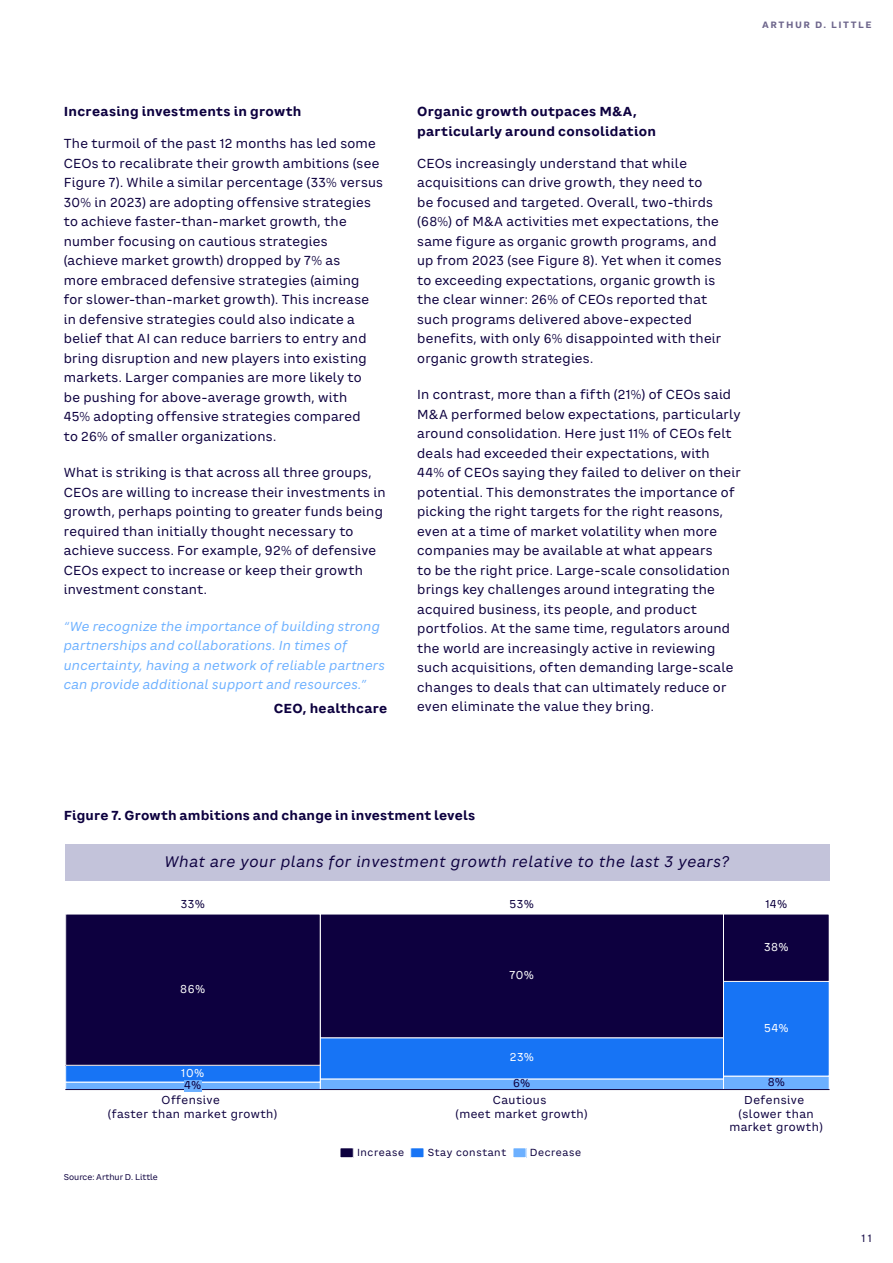
<style>
.page{position:relative;width:893px;height:1263px;background:#fff}
.page>*{position:absolute;margin:0;border:0;box-sizing:border-box;transform-origin:0 0}
.t1{font:italic 15px "CA Saygon Text";letter-spacing:.04em;color:#0d003f}
.R6_BODYTEXT_8_5_13{font:12.75px/19.5px "CA Saygon Text";letter-spacing:.02em;color:#0d003f}
.R17_QUOTE_within_text_blue{font:italic 12.75px/19.5px "CA Saygon Text";letter-spacing:.02em;color:#6cb0ff}
.R5_SUB_HEADING_LEVEL_2_8_5_13{font:700 12.75px/19.5px "CA Saygon Text";letter-spacing:.025em;color:#0d003f}
.R9_IMAGE_TITLE_8_5_13{font:700 12.75px "CA Saygon Text";letter-spacing:.015em;color:#0d003f}
.R18_AUTHOR_QUOTE_within_text{font:700 12.75px "CA Saygon Text";letter-spacing:.025em;color:#0d003f}
.t2{font:11.25px/13.5px "CA Saygon Text";letter-spacing:.04em;color:#0d003f;text-align:center}
.t3{font:11.25px/12.1px "CA Saygon Text";letter-spacing:.045em;color:#fff}
.t4{font:10.5px "CA Saygon Text";color:#0d003f}
.t5{font:10.05px "CA Saygon Text";letter-spacing:.06em;color:#0d003f}
.t6{font:700 9px "CA Saygon Text";letter-spacing:.17em;color:#6e668c}
.R14_GRAPH_IMAGE_SOURCE_TEXT_5_5_7{font:8.25px "CA Saygon Text";color:#0d003f}
.s1{color:#0d003f}
</style>
<div class="page">
<div style="left:723px;top:1076px;width:106px;height:13px;background:#6cb0ff"></div>
<div style="left:723px;top:1075px;width:107px;height:15px;border:1px solid #fff"></div>
<div style="left:723px;top:981px;width:106px;height:95px;background:#1774f5"></div>
<div style="left:723px;top:981px;width:107px;height:95px;border:1px solid #fff"></div>
<div style="left:723px;top:914px;width:106px;height:67px;background:#0d003f"></div>
<div style="left:723px;top:913px;width:107px;height:69px;border:1px solid #fff"></div>
<div style="left:320px;top:1079px;width:403px;height:10px;background:#6cb0ff"></div>
<div style="left:320px;top:1078px;width:404px;height:12px;border:1px solid #fff"></div>
<div style="left:320px;top:1038px;width:403px;height:41px;background:#1774f5"></div>
<div style="left:320px;top:914px;width:403px;height:124px;background:#0d003f"></div>
<div style="left:320px;top:913px;width:404px;height:125px;border:1px solid #fff"></div>
<div style="left:66px;top:1082px;width:254px;height:7px;background:#6cb0ff"></div>
<div style="left:65px;top:1081px;width:256px;height:9px;border:1px solid #fff"></div>
<div style="left:66px;top:1065px;width:254px;height:17px;background:#1774f5"></div>
<div style="left:66px;top:914px;width:254px;height:151px;background:#0d003f"></div>
<div style="left:65px;top:913px;width:256px;height:153px;border:1px solid #fff"></div>
<hr style="left:65px;top:1089px;width:764px;height:1px;background:#0d003f">
<div style="left:184px;top:1080px;width:17px;height:11px;background:#6cb0ff"></div>
<div style="left:340px;top:1148px;width:13px;height:10px;background:#0d003f"></div>
<div style="left:339px;top:1147px;width:15px;height:11px;border:1px solid #fff"></div>
<div style="left:411px;top:1148px;width:13px;height:10px;background:#1774f5"></div>
<div style="left:410px;top:1147px;width:14px;height:11px;border:1px solid #fff"></div>
<div style="left:513px;top:1148px;width:13px;height:10px;background:#6cb0ff"></div>
<div style="left:512px;top:1147px;width:15px;height:11px;border:1px solid #fff"></div>
<div style="left:65px;top:844px;width:764px;height:37px;background:#c3c3da"></div>
<p class="t6" style="left:762px;top:17px;width:111px">ARTHUR D. LITTLE</p>
<p class="R5_SUB_HEADING_LEVEL_2_8_5_13" style="left:64px;top:102px;width:239px">Increasing investments in growth</p>
<p class="R6_BODYTEXT_8_5_13" style="left:64px;top:134px;width:321px">The turmoil of the past 12 months has led some CEOs to recalibrate their growth ambitions (see Figure 7). While a similar percentage (33% versus 30% in 2023) are adopting offensive strategies to achieve faster-than-market growth, the number focusing on cautious strategies (achieve market growth) dropped by 7% as<br>more embraced defensive strategies (aiming<br>for slower-than-market growth). This increase in defensive strategies could also indicate a belief that AI can reduce barriers to entry and bring disruption and new players into existing markets. Larger companies are more likely to<br>be pushing for above-average growth, with<br>45% adopting offensive strategies compared<br>to 26% of smaller organizations.</p>
<p class="R6_BODYTEXT_8_5_13" style="left:64px;top:463px;width:323px">What is striking is that across all three groups, CEOs are willing to increase their investments in growth, perhaps pointing to greater funds being required than initially thought necessary to achieve success. For example, 92% of defensive CEOs expect to increase or keep their growth investment constant.</p>
<p class="R17_QUOTE_within_text_blue" style="left:64px;top:616px;width:323px">“We recognize the importance of building strong partnerships and collaborations. In times of uncertainty, having a network of reliable partners can provide additional support and resources.”</p>
<p class="R18_AUTHOR_QUOTE_within_text" style="left:274px;top:699px;width:115px">CEO, healthcare</p>
<p class="R5_SUB_HEADING_LEVEL_2_8_5_13" style="left:417px;top:102px;width:240px">Organic growth outpaces M&amp;A, particularly around consolidation</p>
<p class="R6_BODYTEXT_8_5_13" style="left:417px;top:153px;width:306px">CEOs increasingly understand that while acquisitions can drive growth, they need to be focused and targeted. Overall, two-thirds (68%) of M&amp;A activities met expectations, the same figure as organic growth programs, and up from 2023 (see Figure 8). Yet when it comes to exceeding expectations, organic growth is the clear winner: 26% of CEOs reported that such programs delivered above-expected benefits, with only 6% disappointed with their organic growth strategies.</p>
<p class="R6_BODYTEXT_8_5_13" style="left:417px;top:385px;width:325px">In contrast, more than a fifth (21%) of CEOs said M&amp;A performed below expectations, particularly around consolidation. Here just 11% of CEOs felt deals had exceeded their expectations, with<br>44% of CEOs saying they failed to deliver on their potential. This demonstrates the importance of picking the right targets for the right reasons, even at a time of market volatility when more companies may be available at what appears<br>to be the right price. Large-scale consolidation brings key challenges around integrating the acquired business, its people, and product portfolios. At the same time, regulators around the world are increasingly active in reviewing such acquisitions, often demanding large-scale changes to deals that can ultimately reduce or even eliminate the value they bring.</p>
<p class="R9_IMAGE_TITLE_8_5_13" style="left:64px;top:806px;width:413px">Figure 7. Growth ambitions and change in investment levels</p>
<p class="t1" style="left:164px;top:851px;width:566px">What are your plans for investment growth relative to the last 3 years?</p>
<p class="t2" style="left:181px;top:897px;width:25px">33%</p>
<p class="t2" style="left:510px;top:897px;width:26px">53%</p>
<p class="t2" style="left:765px;top:897px;width:23px">14%</p>
<p class="t3" style="left:180px;top:982px;width:26px">86%</p>
<p class="t3" style="left:181px;top:1066px;width:24px">10%<br><span class="s1">4%</span></p>
<p class="t2" style="left:108px;top:1093px;width:171px">Offensive<br>(faster than market growth)</p>
<p class="R14_GRAPH_IMAGE_SOURCE_TEXT_5_5_7" style="left:64px;top:1171px;width:96px">Source: Arthur D. Little</p>
<p class="t3" style="left:509px;top:969px;width:26px">70%</p>
<p class="t3" style="left:510px;top:1051px;width:25px">23%</p>
<p class="t2" style="left:493px;top:1074px;width:55px;line-height:17.1px">6%<br>Cautious</p>
<p class="t2" style="left:455px;top:1107px;width:134px">(meet market growth)</p>
<p class="t5" style="left:357px;top:1145px;width:49px">Increase</p>
<p class="t5" style="left:428px;top:1145px;width:80px">Stay constant</p>
<p class="t5" style="left:530px;top:1145px;width:53px">Decrease</p>
<p class="t3" style="left:764px;top:940px;width:26px">38%</p>
<p class="t3" style="left:764px;top:1021px;width:26px">54%</p>
<p class="t2" style="left:744px;top:1072px;width:61px;line-height:18.6px">8%<br>Defensive</p>
<p class="t2" style="left:729px;top:1107px;width:95px">(slower than market growth)</p>
<p class="t4" style="left:862px;top:1230px;width:12px">11</p>
</div>
